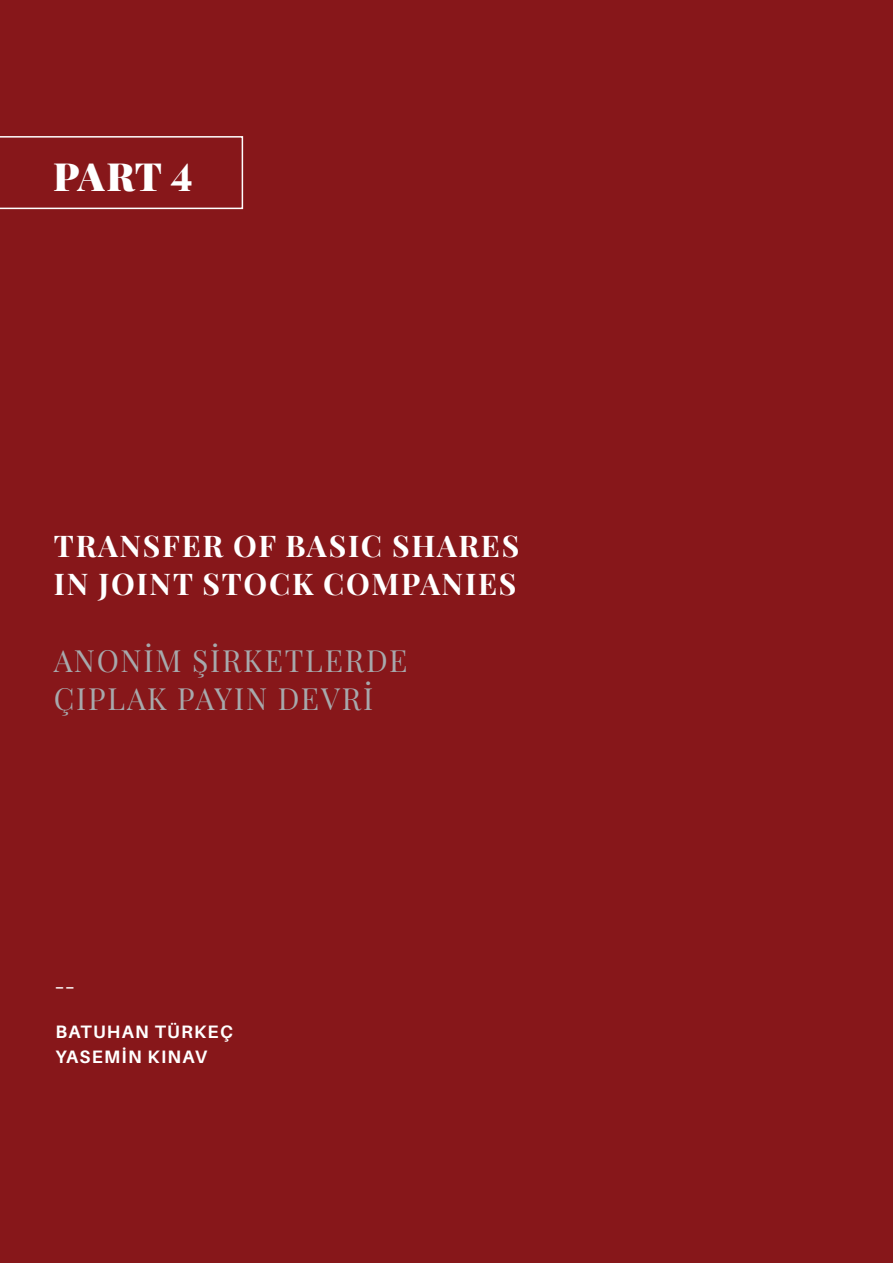
<style>
.page{position:relative;width:893px;height:1263px;background:#87171a}
.page>*{position:absolute;margin:0;border:0;box-sizing:border-box;transform-origin:0 0}
.t1{font:900 39px "Playfair Display";color:#fff}
.t2{font:700 30px/38.2px "Playfair Display";letter-spacing:.06em;color:#fff}
.t3{font:30px/38.2px "Playfair Display";letter-spacing:.06em;color:#a7a9ac}
.t4{font:700 18px/25.5px "Aileron";letter-spacing:.07em;color:#fff}
</style>
<div class="page">
<svg style="left:0;top:136px;width:243px;height:73px"></svg>
<h1 class="t1" style="left:53px;top:146px;width:141px">PART 4</h1>
<p class="t2" style="left:54px;top:524px;width:467px">TRANSFER OF BASIC SHARES<br>IN JOINT STOCK COMPANIES</p>
<p class="t3" style="left:54px;top:639px;width:355px">ANONİM ŞİRKETLERDE<br>ÇIPLAK PAYIN DEVRİ</p>
<p class="t4" style="left:55px;top:968px;width:21px">__</p>
<p class="t4" style="left:55px;top:1019px;width:179px">BATUHAN TÜRKEÇ<br>YASEMIN KINAV</p>
</div>
